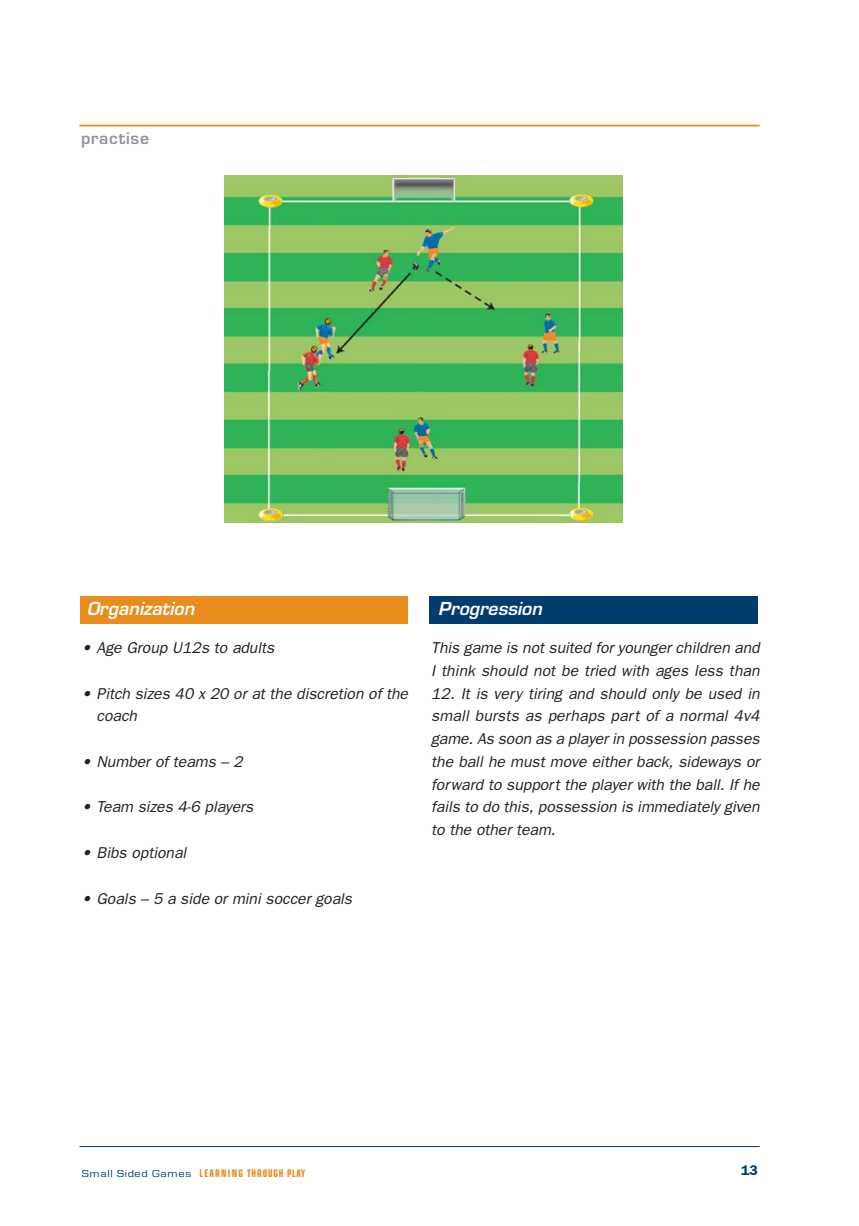
<style>
.page{position:relative;width:859px;height:1226px;background:#fff}
.page>*{position:absolute;margin:0;border:0;box-sizing:border-box;transform-origin:0 0}
.t1{font:italic 600 17.5px "Eurostile";color:#fff}
.t2{font:italic 15.75px/22.8px "Franklin Gothic";color:#231f20}
.t3{font:600 15.75px "Eurostile";letter-spacing:.05em;color:#8f949d}
.t4{font:600 14px "Franklin Gothic";color:#003c6e}
.t5{font:700 condensed 10.5px "Eurostile";letter-spacing:.1em;color:#ea8c1c;scale:.83 1}
.s1{font-weight:400;font-stretch:normal;color:#003c6e}
</style>
<div class="page">
<hr style="left:79px;top:1146px;width:680px;height:1px;background:#003c6e">
<hr style="left:79px;top:125px;width:680px;height:1px;background:#ea8c1c">
<img style="left:225px;top:175px;width:397px;height:347px">
<div style="left:80px;top:596px;width:328px;height:27px;background:#ea8c1c"></div>
<div style="left:429px;top:596px;width:328px;height:27px;background:#003c6e"></div>
<p class="t3" style="left:81px;top:132px;width:70px">practise</p>
<p class="t1" style="left:87px;top:601px;width:113px">Organization</p>
<p class="t1" style="left:438px;top:601px;width:109px">Progression</p>
<p class="t2" style="left:82px;top:637px;width:197px">• Age Group U12s to adults</p>
<p class="t2" style="left:96px;top:683px;width:315px;text-indent:-15px">• Pitch sizes 40 x 20 or at the discretion of the coach</p>
<p class="t2" style="left:82px;top:751px;width:165px">• Number of teams – 2</p>
<p class="t2" style="left:82px;top:797px;width:176px">• Team sizes 4-6 players</p>
<p class="t2" style="left:82px;top:842px;width:109px">• Bibs optional</p>
<p class="t2" style="left:82px;top:888px;width:274px">• Goals – 5 a side or mini soccer goals</p>
<p class="t2" style="left:431px;top:637px;width:332px">This game is not suited for younger children and<br>I think should not be tried with ages less than</p>
<p class="t2" style="left:431px;top:683px;width:332px;text-align:justify">12. It is very tiring and should only be used in small bursts as perhaps part of a normal 4v4 game. As soon as a player in possession passes the ball he must move either back, sideways or forward to support the player with the ball. If he fails to do this, possession is immediately given to the other team.</p>
<p class="t5" style="left:82px;top:1168px;width:270px"><span class="s1">Small Sided Games</span> LEARNING THROUGH PLAY</p>
<p class="t4" style="left:740px;top:1165px;width:18px">13</p>
</div>
